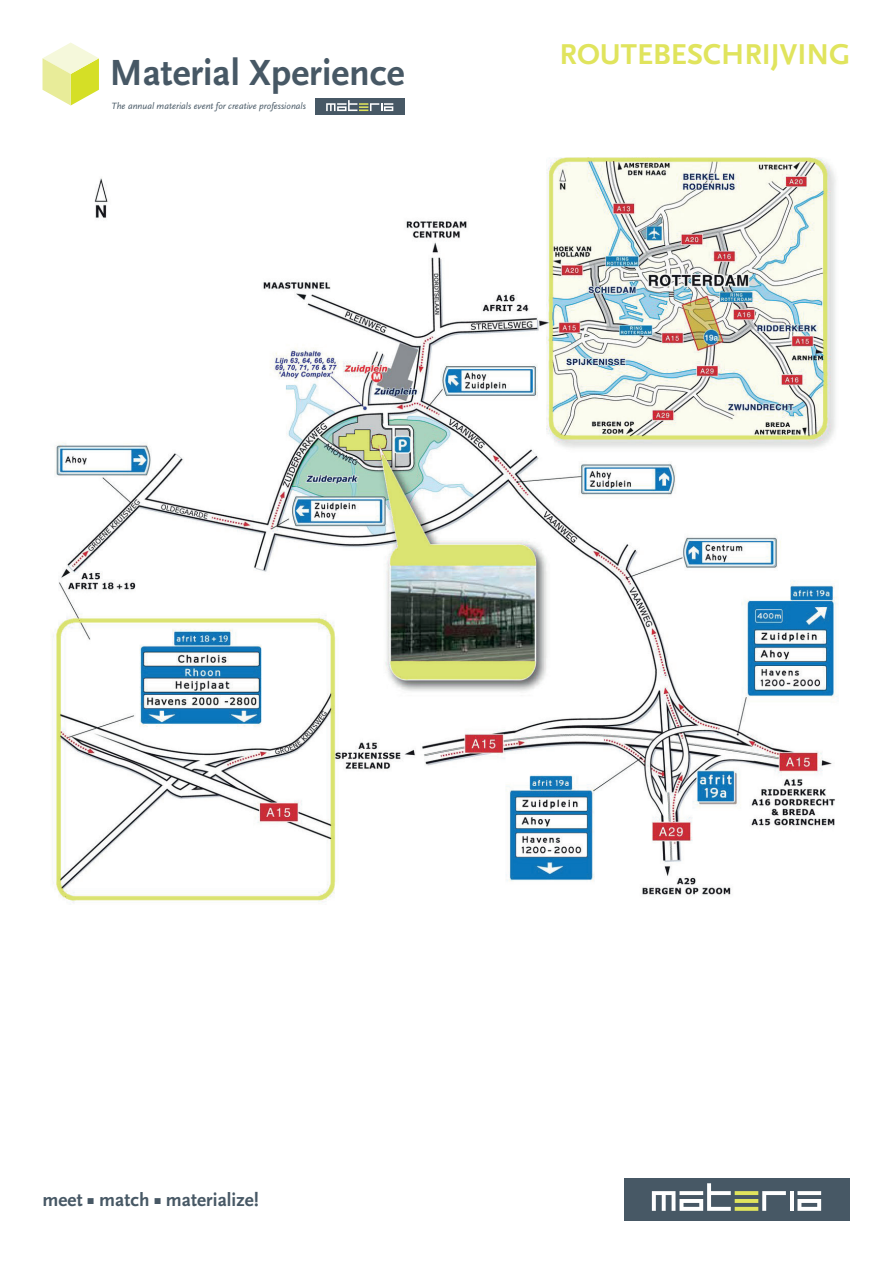
<style>
.page{position:relative;width:893px;height:1263px;background:#fff}
.page>*{position:absolute;margin:0;border:0;box-sizing:border-box;transform-origin:0 0}
.t1{font:700 37.95px "Scala Sans";color:#475865}
.t2{font:700 30px "Scala Sans";color:#e0e45d}
.t3{font:700 19.2px "Scala Sans LF";letter-spacing:.005em;color:#475865}
.t4{font:italic 9.45px "Scala Sans";color:#475865}
</style>
<div class="page">
<svg style="left:43px;top:43px;width:56px;height:62px"></svg>
<div style="left:315px;top:98px;width:89px;height:17px;background:#475865"></div>
<svg style="left:326px;top:100px;width:67px;height:11px"></svg>
<div style="left:624px;top:1178px;width:225px;height:42px;background:#475865"></div>
<svg style="left:735px;top:1207px;width:23px;height:4px"></svg>
<hr style="left:735px;top:1199px;width:23px;height:4px;background:#e0e45d">
<svg style="left:735px;top:1191px;width:23px;height:4px"></svg>
<svg style="left:652px;top:1183px;width:79px;height:28px"></svg>
<svg style="left:762px;top:1191px;width:24px;height:20px"></svg>
<hr style="left:790px;top:1191px;width:4px;height:20px;background:#fff">
<svg style="left:797px;top:1191px;width:24px;height:20px"></svg>
<img style="left:52px;top:157px;width:786px;height:747px">
<h1 class="t1" style="left:110px;top:52px;width:296px">Material Xperience</h1>
<p class="t4" style="left:112px;top:101px;width:196px">The annual materials event for creative professionals</p>
<h2 class="t2" style="left:559px;top:38px;width:292px">ROUTEBESCHRIJVING</h2>
<h3 class="t3" style="left:43px;top:1189px;width:218px">meet ■ match ■ materialize!</h3>
</div>
